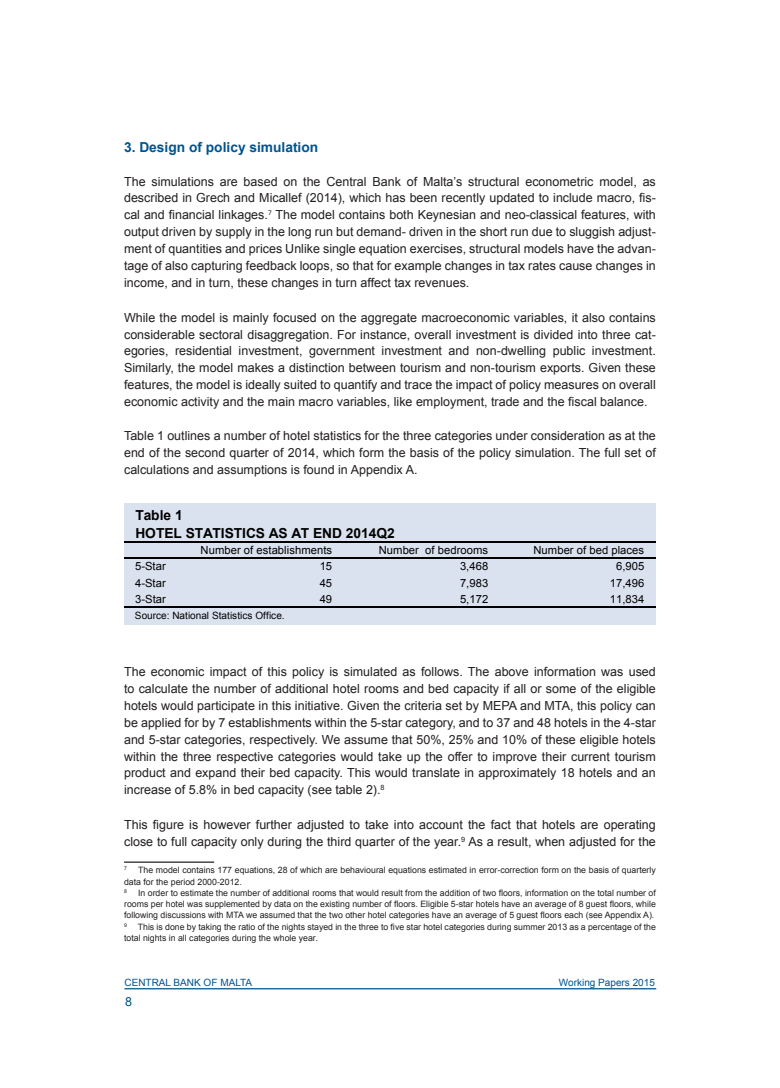
<style>
.page{position:relative;width:780px;height:1088px;background:#fff}
.page>*{position:absolute;margin:0;border:0;box-sizing:border-box;transform-origin:0 0}
.t1{font:700 13.75px/18.1px "Arial";letter-spacing:-.005em;color:#000}
.WP_Subhead_Level_1{font:700 13.75px "Arial";color:#00538d}
.WP_Normal_Text{font:12.5px/16.9px "Arial";color:#231f20;text-align:justify}
.t2{font:12.5px "Arial";color:#00538d}
.t3{font:11.25px "Arial";letter-spacing:.005em;color:#000}
.t4{font:10px "Arial";color:#00538d}
.t5{font:10px "Arial";color:#000}
.WP_Footnote{font:8.75px/11.2px "Arial";color:#231f20}
.WP_Footnote-2{font:5.12px "Arial";color:#231f20}
</style>
<div class="page">
<hr style="left:124px;top:988px;width:532px;height:1px;background:#00538d">
<hr style="left:124px;top:861px;width:90px;height:2px;background:#231f20">
<div style="left:124px;top:503px;width:532px;height:121px;background:#dbe2ef"></div>
<hr style="left:124px;top:541px;width:532px;height:1px;background:#000">
<hr style="left:124px;top:558px;width:532px;height:1px;background:#000">
<hr style="left:124px;top:607px;width:532px;height:1px;background:#000">
<p class="WP_Subhead_Level_1" style="left:124px;top:138px;width:196px">3. Design of policy simulation</p>
<p class="WP_Normal_Text" style="left:124px;top:173px;width:533px">The simulations are based on the Central Bank of Malta’s structural econometric model, as described in Grech and Micallef (2014), which has been recently updated to include macro, fis&shy;cal and financial linkages.<sup>7</sup> The model contains both Keynesian and neo-classical features, with output driven by supply in the long run but demand- driven in the short run due to sluggish adjust&shy;ment of quantities and prices Unlike single equation exercises, structural models have the advan&shy;tage of also capturing feedback loops, so that for example changes in tax rates cause changes in income, and in turn, these changes in turn affect tax revenues.</p>
<p class="WP_Normal_Text" style="left:124px;top:309px;width:533px">While the model is mainly focused on the aggregate macroeconomic variables, it also contains considerable sectoral disaggregation. For instance, overall investment is divided into three cat&shy;egories, residential investment, government investment and non-dwelling public investment.<br>Similarly, the model makes a distinction between tourism and non-tourism exports. Given these features, the model is ideally suited to quantify and trace the impact of policy measures on overall economic activity and the main macro variables, like employment, trade and the fiscal balance.</p>
<p class="WP_Normal_Text" style="left:124px;top:427px;width:533px">Table 1 outlines a number of hotel statistics for the three categories under consideration as at the end of the second quarter of 2014, which form the basis of the policy simulation. The full set of calculations and assumptions is found in Appendix A.</p>
<p class="t1" style="left:135px;top:506px;width:261px">Table 1<br>HOTEL STATISTICS AS AT END 2014Q2</p>
<p class="t3" style="left:201px;top:543px;width:133px">Number of establishments</p>
<p class="t3" style="left:379px;top:543px;width:111px">Number of bedrooms</p>
<p class="t3" style="left:533px;top:543px;width:112px">Number of bed places</p>
<p class="t3" style="left:135px;top:559px;width:32px">5-Star</p>
<p class="t3" style="left:319px;top:559px;width:14px">15</p>
<p class="t3" style="left:460px;top:559px;width:30px">3,468</p>
<p class="t3" style="left:616px;top:559px;width:30px">6,905</p>
<p class="t3" style="left:135px;top:575px;width:32px">4-Star</p>
<p class="t3" style="left:319px;top:575px;width:14px">45</p>
<p class="t3" style="left:460px;top:575px;width:30px">7,983</p>
<p class="t3" style="left:609px;top:575px;width:36px">17,496</p>
<p class="t3" style="left:135px;top:592px;width:32px">3-Star</p>
<p class="t3" style="left:320px;top:592px;width:14px">49</p>
<p class="t3" style="left:460px;top:592px;width:30px">5,172</p>
<p class="t3" style="left:609px;top:592px;width:36px">11,834</p>
<p class="t5" style="left:135px;top:609px;width:151px">Source: National Statistics Office.</p>
<p class="WP_Normal_Text" style="left:124px;top:663px;width:533px">The economic impact of this policy is simulated as follows. The above information was used to calculate the number of additional hotel rooms and bed capacity if all or some of the eligible hotels would participate in this initiative. Given the criteria set by MEPA and MTA, this policy can be applied for by 7 establishments within the 5-star category, and to 37 and 48 hotels in the 4-star and 5-star categories, respectively. We assume that 50%, 25% and 10% of these eligible hotels within the three respective categories would take up the offer to improve their current tourism product and expand their bed capacity. This would translate in approximately 18 hotels and an increase of 5.8% in bed capacity (see table 2).<sup>8</sup></p>
<p class="WP_Normal_Text" style="left:124px;top:816px;width:533px">This figure is however further adjusted to take into account the fact that hotels are operating close to full capacity only during the third quarter of the year.<sup>9</sup> As a result, when adjusted for the</p>
<p class="WP_Footnote-2" style="left:124px;top:865px;width:4px">7</p>
<p class="WP_Footnote" style="left:124px;top:865px;width:533px;text-indent:14px">The model contains 177 equations, 28 of which are behavioural equations estimated in error-correction form on the basis of quarterly data for the period 2000-2012.</p>
<p class="WP_Footnote-2" style="left:124px;top:888px;width:4px">8</p>
<p class="WP_Footnote" style="left:124px;top:887px;width:533px;text-align:justify;text-indent:14px">In order to estimate the number of additional rooms that would result from the addition of two floors, information on the total number of rooms per hotel was supplemented by data on the existing number of floors. Eligible 5-star hotels have an average of 8 guest floors, while following discussions with MTA we assumed that the two other hotel categories have an average of 5 guest floors each (see Appendix A).</p>
<p class="WP_Footnote" style="left:124px;top:921px;width:533px"><sup>9</sup> This is done by taking the ratio of the nights stayed in the three to five star hotel categories during summer 2013 as a percentage of the total nights in all categories during the whole year.</p>
<p class="t4" style="left:124px;top:975px;width:129px">CENTRAL BANK OF MALTA</p>
<p class="t4" style="left:559px;top:976px;width:97px">Working Papers 2015</p>
<p class="t2" style="left:125px;top:993px;width:8px">8</p>
</div>
